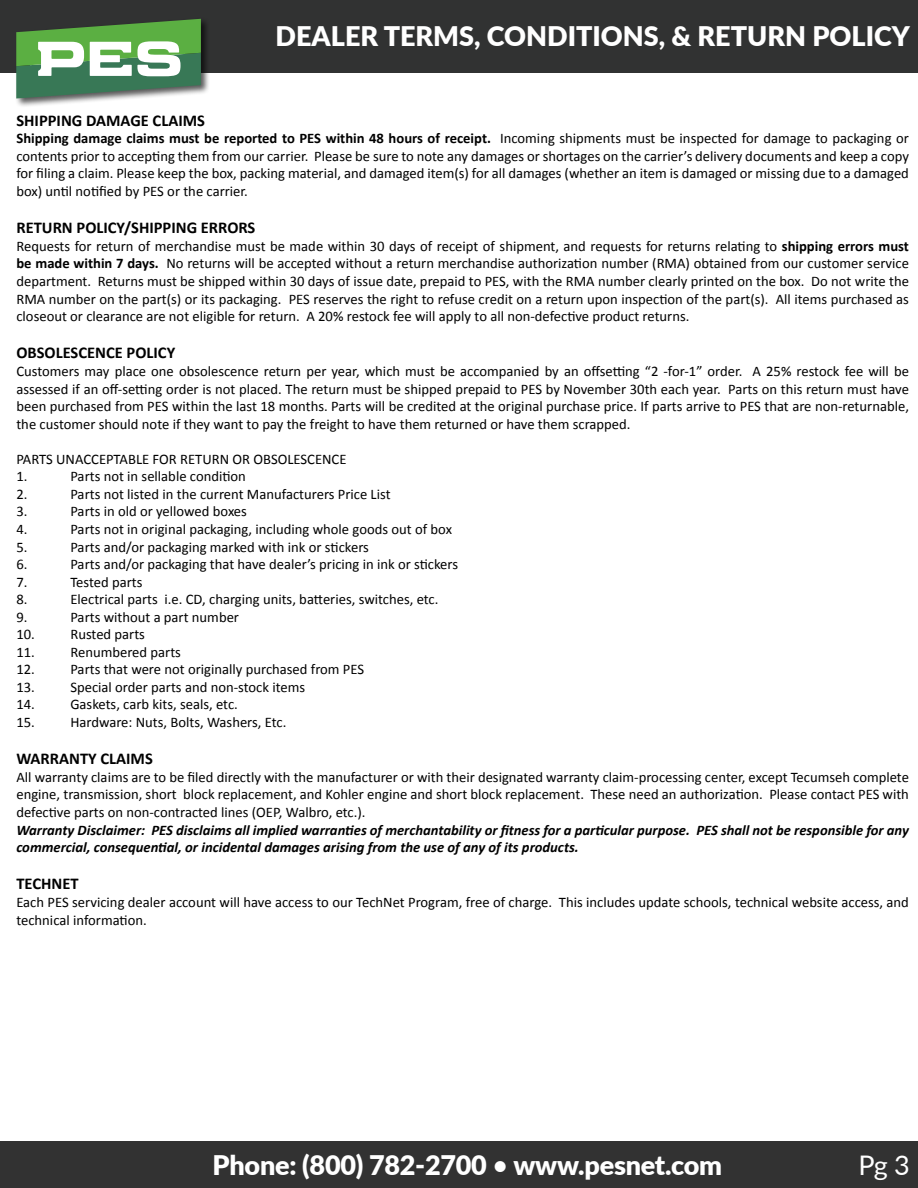
<style>
.page{position:relative;width:918px;height:1188px;background:#fff}
.page>*{position:absolute;margin:0;border:0;box-sizing:border-box;transform-origin:0 0}
.t1{font:900 27px "Lato";color:#fff}
.t2{font:27px "Lato";color:#fff}
.t3{font:700 16.5px "Calibri";color:#000}
.t4{font:14.7px/17.5px "Calibri";color:#000;text-align:justify}
.t5{font:italic 700 14.7px/17.5px "Calibri";color:#000}
.s1{font-weight:700}
.s2{font-weight:600}
</style>
<div class="page">
<div style="left:0;top:0;width:918px;height:72px;background:#313232"></div>
<div style="left:14px;top:17px;width:196px;height:91px;background:#000;opacity:.65"></div>
<svg style="left:16px;top:19px;width:185px;height:80px"></svg>
<div style="left:0;top:1142px;width:918px;height:46px;background:#323232"></div>
<h1 class="t1" style="left:276px;top:16px;width:636px">DEALER TERMS, CONDITIONS, &amp; RETURN POLICY</h1>
<p class="t3" style="left:16px;top:110px;width:190px">SHIPPING DAMAGE CLAIMS</p>
<p class="t4" style="left:16px;top:129px;width:894px"><span class="s1">Shipping damage claims must be reported to PES within 48 hours of receipt.</span> Incoming shipments must be inspected for damage to packaging or contents prior to accepting them from our carrier. Please be sure to note any damages or shortages on the carrier’s delivery documents and keep a copy for filing a claim. Please keep the box, packing material, and damaged item(s) for all damages (whether an item is damaged or missing due to a damaged box) until notified by PES or the carrier.</p>
<p class="t3" style="left:16px;top:217px;width:241px">RETURN POLICY/SHIPPING ERRORS</p>
<p class="t4" style="left:16px;top:237px;width:894px">Requests for return of merchandise must be made within 30 days of receipt of shipment, and requests for returns relating to <span class="s1">shipping errors must be made within 7 days.</span> No returns will be accepted without a return merchandise authorization number (RMA) obtained from our customer service department. Returns must be shipped within 30 days of issue date, prepaid to PES, with the RMA number clearly printed on the box. Do not write the RMA number on the part(s) or its packaging. PES reserves the right to refuse credit on a return upon inspection of the part(s). All items purchased as closeout or clearance are not eligible for return. A 20% restock fee will apply to all non-defective product returns.</p>
<p class="t3" style="left:16px;top:342px;width:160px">OBSOLESCENCE POLICY</p>
<p class="t4" style="left:16px;top:362px;width:894px">Customers may place one obsolescence return per year, which must be accompanied by an offsetting “2 -for-1” order. A 25% restock fee will be assessed if an off-setting order is not placed. The return must be shipped prepaid to PES by November 30th each year. Parts on this return must have been purchased from PES within the last 18 months. Parts will be credited at the original purchase price. If parts arrive to PES that are non-returnable, the customer should note if they want to pay the freight to have them returned or have them scrapped.</p>
<p class="t4" style="left:16px;top:449px;width:332px">PARTS UNACCEPTABLE FOR RETURN OR OBSOLESCENCE<br>1.</p>
<p class="t4" style="left:70px;top:467px;width:177px">Parts not in sellable condition</p>
<p class="t4" style="left:16px;top:485px;width:13px">2.</p>
<p class="t4" style="left:70px;top:485px;width:322px">Parts not listed in the current Manufacturers Price List</p>
<p class="t4" style="left:16px;top:502px;width:13px">3.</p>
<p class="t4" style="left:70px;top:502px;width:178px">Parts in old or yellowed boxes</p>
<p class="t4" style="left:16px;top:520px;width:13px">4.</p>
<p class="t4" style="left:70px;top:520px;width:383px">Parts not in original packaging, including whole goods out of box</p>
<p class="t4" style="left:16px;top:537px;width:13px">5.</p>
<p class="t4" style="left:70px;top:537px;width:300px">Parts and/or packaging marked with ink or stickers</p>
<p class="t4" style="left:16px;top:555px;width:13px">6.</p>
<p class="t4" style="left:70px;top:555px;width:389px">Parts and/or packaging that have dealer’s pricing in ink or stickers</p>
<p class="t4" style="left:16px;top:572px;width:13px">7.</p>
<p class="t4" style="left:70px;top:572px;width:74px">Tested parts</p>
<p class="t4" style="left:16px;top:590px;width:13px">8.</p>
<p class="t4" style="left:70px;top:590px;width:370px">Electrical parts i.e. CD, charging units, batteries, switches, etc.</p>
<p class="t4" style="left:16px;top:607px;width:13px">9.</p>
<p class="t4" style="left:70px;top:607px;width:170px">Parts without a part number</p>
<p class="t4" style="left:16px;top:625px;width:20px">10.</p>
<p class="t4" style="left:70px;top:625px;width:76px">Rusted parts</p>
<p class="t4" style="left:16px;top:642px;width:20px">11.</p>
<p class="t4" style="left:70px;top:642px;width:112px">Renumbered parts</p>
<p class="t4" style="left:16px;top:660px;width:20px">12.</p>
<p class="t4" style="left:70px;top:660px;width:295px">Parts that were not originally purchased from PES</p>
<p class="t4" style="left:16px;top:678px;width:20px">13.</p>
<p class="t4" style="left:70px;top:678px;width:236px">Special order parts and non-stock items</p>
<p class="t4" style="left:16px;top:695px;width:20px">14.</p>
<p class="t4" style="left:70px;top:695px;width:169px">Gaskets, carb kits, seals, etc.</p>
<p class="t4" style="left:16px;top:713px;width:20px">15.</p>
<p class="t4" style="left:70px;top:713px;width:217px">Hardware: Nuts, Bolts, Washers, Etc.</p>
<p class="t3" style="left:16px;top:748px;width:138px">WARRANTY CLAIMS</p>
<p class="t4" style="left:16px;top:768px;width:894px">All warranty claims are to be filed directly with the manufacturer or with their designated warranty claim-processing center, except Tecumseh complete engine, transmission, short block replacement, and Kohler engine and short block replacement. These need an authorization. Please contact PES with defective parts on non-contracted lines (OEP, Walbro, etc.).</p>
<p class="t5" style="left:16px;top:821px;width:894px">Warranty Disclaimer: PES disclaims all implied warranties of merchantability or fitness for a particular purpose. PES shall not be responsible for any commercial, consequential, or incidental damages arising from the use of any of its products.</p>
<p class="t3" style="left:16px;top:873px;width:64px">TECHNET</p>
<p class="t4" style="left:16px;top:893px;width:894px">Each PES servicing dealer account will have access to our TechNet Program, free of charge. This includes update schools, technical website access, and technical information.</p>
<h1 class="t1" style="left:213px;top:1145px;width:511px">Phone: (800) 782-2700 <span class="s2">•</span> www.pesnet.com</h1>
<h1 class="t2" style="left:858px;top:1146px;width:53px">Pg 3</h1>
</div>
